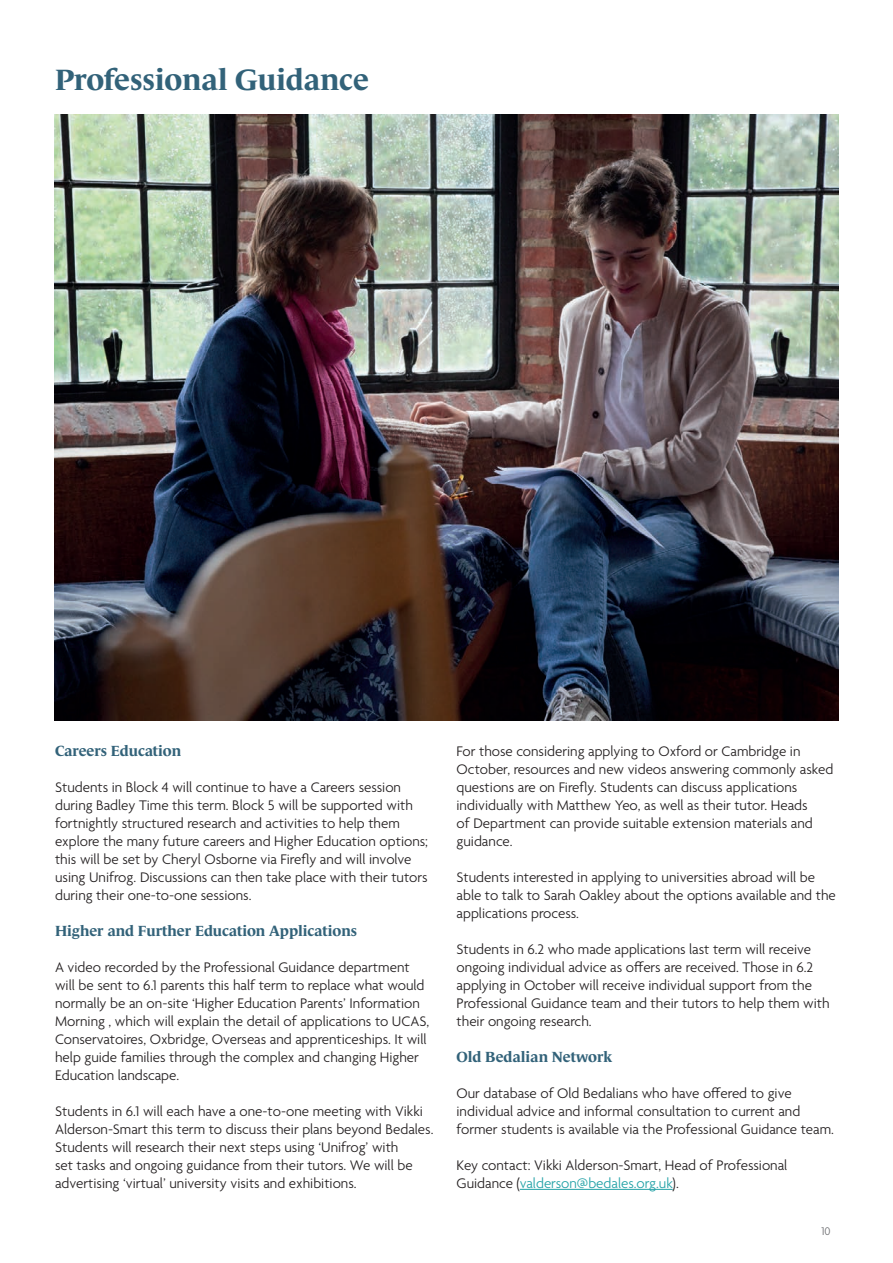
<style>
.page{position:relative;width:893px;height:1263px;background:#fff}
.page>*{position:absolute;margin:0;border:0;box-sizing:border-box;transform-origin:0 0}
.t1{font:700 30px "Le Monde Journal Std";color:#326279}
.t2{font:300 15px/18px "Agenda";color:#231f20}
.t3{font:700 15px "Le Monde Journal Std";color:#326279}
.t4{font:300 12px "Agenda";color:#6c6d70}
.s1{color:#21a1a6}
</style>
<div class="page">
<hr style="left:520px;top:1189px;width:153px;height:1px;background:#21a1a6">
<img style="left:54px;top:115px;width:785px;height:605px">
<h1 class="t1" style="left:55px;top:63px;width:315px">Professional Guidance</h1>
<p class="t3" style="left:55px;top:742px;width:128px">Careers Education</p>
<p class="t2" style="left:55px;top:779px;width:374px">Students in Block 4 will continue to have a Careers session during Badley Time this term. Block 5 will be supported with fortnightly structured research and activities to help them explore the many future careers and Higher Education options; this will be set by Cheryl Osborne via Firefly and will involve using Unifrog. Discussions can then take place with their tutors during their one-to-one sessions.</p>
<p class="t3" style="left:55px;top:922px;width:303px">Higher and Further Education Applications</p>
<p class="t2" style="left:55px;top:959px;width:376px">A video recorded by the Professional Guidance department will be sent to 6.1 parents this half term to replace what would normally be an on-site ‘Higher Education Parents’ Information Morning , which will explain the detail of applications to UCAS, Conservatoires, Oxbridge, Overseas and apprenticeships. It will help guide families through the complex and changing Higher Education landscape.</p>
<p class="t2" style="left:55px;top:1103px;width:380px">Students in 6.1 will each have a one-to-one meeting with Vikki Alderson-Smart this term to discuss their plans beyond Bedales.<br>Students will research their next steps using ‘Unifrog’ with<br>set tasks and ongoing guidance from their tutors. We will be advertising ‘virtual’ university visits and exhibitions.</p>
<p class="t2" style="left:457px;top:743px;width:378px">For those considering applying to Oxford or Cambridge in October, resources and new videos answering commonly asked questions are on Firefly. Students can discuss applications individually with Matthew Yeo, as well as their tutor. Heads<br>of Department can provide suitable extension materials and guidance.</p>
<p class="t2" style="left:457px;top:869px;width:381px">Students interested in applying to universities abroad will be able to talk to Sarah Oakley about the options available and the applications process.</p>
<p class="t2" style="left:457px;top:941px;width:375px">Students in 6.2 who made applications last term will receive ongoing individual advice as offers are received. Those in 6.2 applying in October will receive individual support from the Professional Guidance team and their tutors to help them with their ongoing research.</p>
<p class="t3" style="left:457px;top:1048px;width:157px">Old Bedalian Network</p>
<p class="t2" style="left:457px;top:1085px;width:379px">Our database of Old Bedalians who have offered to give individual advice and informal consultation to current and former students is available via the Professional Guidance team.</p>
<p class="t2" style="left:457px;top:1157px;width:332px">Key contact: Vikki Alderson-Smart, Head of Professional<br>Guidance (<span class="s1">valderson@bedales.org.uk</span>).</p>
<p class="t4" style="left:821px;top:1224px;width:11px">10</p>
</div>
